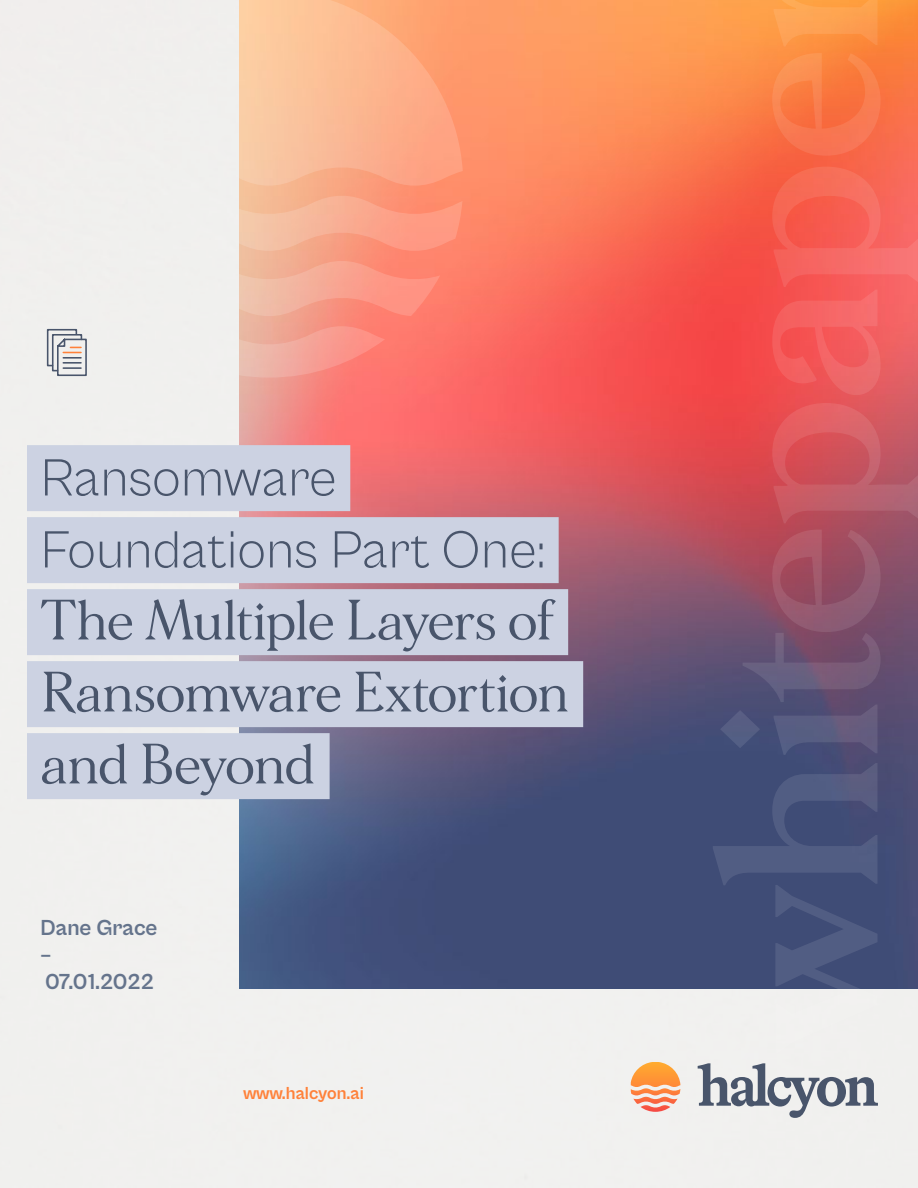
<style>
.page{position:relative;width:918px;height:1188px;background:#f1f0ee}
.page>*{position:absolute;margin:0;border:0;box-sizing:border-box;transform-origin:0 0}
.t1{font:54px/72px "Morion";letter-spacing:-.03em;color:#49556b}
.t2{font:300 54px/72px "Cabinet Grotesk";color:#49556b}
.t3{font:700 22.5px/27px "Cabinet Grotesk";color:#65748c}
.t4{font:700 18px "Cabinet Grotesk";color:#ff8139}
</style>
<div class="page">
<img style="left:240px;top:0;width:678px;height:988px">
<svg style="left:698px;top:1063px;width:180px;height:55px"></svg>
<svg style="left:631px;top:1062px;width:49px;height:50px"></svg>
<svg style="left:46px;top:328px;width:42px;height:49px;background:#c4c4c7"></svg>
<svg style="left:240px;top:0;width:223px;height:378px;background:#faa88a"></svg>
<div style="left:27px;top:445px;width:323px;height:66px;background:#ccd2e2"></div>
<div style="left:27px;top:517px;width:532px;height:66px;background:#ccd2e2"></div>
<div style="left:27px;top:589px;width:541px;height:66px;background:#ccd2e2"></div>
<div style="left:27px;top:661px;width:556px;height:66px;background:#ccd2e2"></div>
<div style="left:27px;top:733px;width:303px;height:66px;background:#ccd2e2"></div>
<p class="t2" style="left:40px;top:442px;width:506px">Ransomware<br>Foundations Part One:</p>
<p class="t1" style="left:40px;top:586px;width:530px">The Multiple Layers of<br>Ransomware Extortion and Beyond</p>
<p class="t3" style="left:40px;top:914px;width:119px">Dane Grace –<br>07.01.2022</p>
<p class="t4" style="left:243px;top:1083px;width:122px">www.halcyon.ai</p>
</div>
